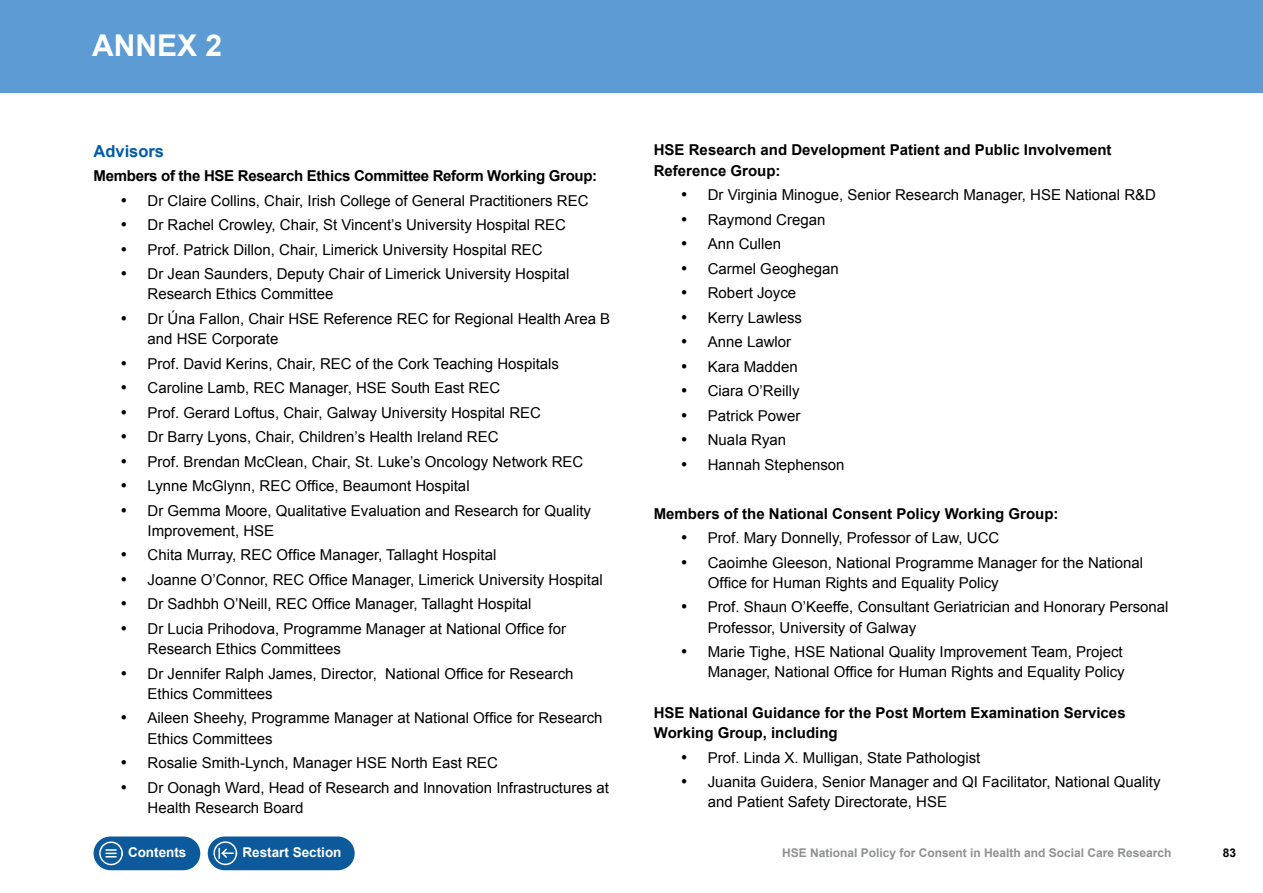
<style>
.page{position:relative;width:1263px;height:893px;background:#fff}
.page>*{position:absolute;margin:0;border:0;box-sizing:border-box;transform-origin:0 0}
.t1{font:700 30px "Arial";color:#fff}
.t2{font:700 16.5px "Arial";color:#005baa}
.t3{font:15px/20.2px "Arial";color:#000}
.t4{font:700 15px/20.2px "Arial";color:#000}
.t5{font:700 15px "Arial";letter-spacing:-.02em;color:#000}
.t6{font:700 13.5px "Arial";color:#fff}
.t7{font:700 12px "Arial";color:#8e9092}
.t8{font:700 12px "Arial";color:#000}
</style>
<div class="page">
<div style="left:94px;top:836px;width:106px;height:34px;background:#0c5a9c;border-radius:17px"></div>
<svg style="left:96px;top:840px;width:27px;height:27px"></svg>
<div style="left:0;top:0;width:1263px;height:92px;background:#5c9bd3"></div>
<div style="left:208px;top:836px;width:147px;height:34px;background:#0c5a9c;border-radius:17px"></div>
<svg style="left:209px;top:840px;width:28px;height:27px"></svg>
<h1 class="t1" style="left:92px;top:26px;width:132px">ANNEX 2</h1>
<p class="t2" style="left:94px;top:140px;width:72px">Advisors</p>
<p class="t5" style="left:94px;top:166px;width:505px">Members of the HSE Research Ethics Committee Reform Working Group:</p>
<p class="t3" style="left:121px;top:190px;width:469px">• Dr Claire Collins, Chair, Irish College of General Practitioners REC</p>
<p class="t3" style="left:121px;top:215px;width:447px">• Dr Rachel Crowley, Chair, St Vincent’s University Hospital REC</p>
<p class="t3" style="left:121px;top:239px;width:424px">• Prof. Patrick Dillon, Chair, Limerick University Hospital REC</p>
<p class="t3" style="left:148px;top:264px;width:423px;text-indent:-27px">• Dr Jean Saunders, Deputy Chair of Limerick University Hospital<br>Research Ethics Committee</p>
<p class="t3" style="left:148px;top:309px;width:464px;text-indent:-27px">• Dr Úna Fallon, Chair HSE Reference REC for Regional Health Area B and HSE Corporate</p>
<p class="t3" style="left:121px;top:353px;width:440px">• Prof. David Kerins, Chair, REC of the Cork Teaching Hospitals</p>
<p class="t3" style="left:121px;top:378px;width:381px">• Caroline Lamb, REC Manager, HSE South East REC</p>
<p class="t3" style="left:121px;top:402px;width:422px">• Prof. Gerard Loftus, Chair, Galway University Hospital REC</p>
<p class="t3" style="left:121px;top:427px;width:379px">• Dr Barry Lyons, Chair, Children’s Health Ireland REC</p>
<p class="t3" style="left:121px;top:451px;width:464px">• Prof. Brendan McClean, Chair, St. Luke’s Oncology Network REC</p>
<p class="t3" style="left:121px;top:476px;width:351px">• Lynne McGlynn, REC Office, Beaumont Hospital</p>
<p class="t3" style="left:148px;top:500px;width:445px;text-indent:-27px">• Dr Gemma Moore, Qualitative Evaluation and Research for Quality<br>Improvement, HSE</p>
<p class="t3" style="left:121px;top:545px;width:377px">• Chita Murray, REC Office Manager, Tallaght Hospital</p>
<p class="t3" style="left:121px;top:570px;width:484px">• Joanne O’Connor, REC Office Manager, Limerick University Hospital</p>
<p class="t3" style="left:121px;top:594px;width:413px">• Dr Sadhbh O’Neill, REC Office Manager, Tallaght Hospital</p>
<p class="t3" style="left:148px;top:619px;width:420px;text-indent:-27px">• Dr Lucia Prihodova, Programme Manager at National Office for<br>Research Ethics Committees</p>
<p class="t3" style="left:148px;top:663px;width:427px;text-indent:-27px">• Dr Jennifer Ralph James, Director, National Office for Research<br>Ethics Committees</p>
<p class="t3" style="left:148px;top:708px;width:456px;text-indent:-27px">• Aileen Sheehy, Programme Manager at National Office for Research<br>Ethics Committees</p>
<p class="t3" style="left:121px;top:753px;width:379px">• Rosalie Smith-Lynch, Manager HSE North East REC</p>
<p class="t3" style="left:148px;top:777px;width:463px;text-indent:-27px">• Dr Oonagh Ward, Head of Research and Innovation Infrastructures at<br>Health Research Board</p>
<p class="t4" style="left:654px;top:140px;width:459px">HSE Research and Development Patient and Public Involvement<br>Reference Group:</p>
<p class="t3" style="left:681px;top:185px;width:477px">• Dr Virginia Minogue, Senior Research Manager, HSE National R&amp;D</p>
<p class="t3" style="left:681px;top:209px;width:146px">• Raymond Cregan</p>
<p class="t3" style="left:681px;top:234px;width:102px">• Ann Cullen</p>
<p class="t3" style="left:681px;top:258px;width:159px">• Carmel Geoghegan</p>
<p class="t3" style="left:681px;top:283px;width:117px">• Robert Joyce</p>
<p class="t3" style="left:681px;top:307px;width:123px">• Kerry Lawless</p>
<p class="t3" style="left:681px;top:332px;width:112px">• Anne Lawlor</p>
<p class="t3" style="left:681px;top:356px;width:119px">• Kara Madden</p>
<p class="t3" style="left:681px;top:381px;width:120px">• Ciara O’Reilly</p>
<p class="t3" style="left:681px;top:405px;width:121px">• Patrick Power</p>
<p class="t3" style="left:681px;top:430px;width:107px">• Nuala Ryan</p>
<p class="t3" style="left:681px;top:454px;width:165px">• Hannah Stephenson</p>
<p class="t4" style="left:654px;top:504px;width:406px">Members of the National Consent Policy Working Group:</p>
<p class="t3" style="left:681px;top:528px;width:320px">• Prof. Mary Donnelly, Professor of Law, UCC</p>
<p class="t3" style="left:708px;top:552px;width:437px;text-indent:-27px">• Caoimhe Gleeson, National Programme Manager for the National<br>Office for Human Rights and Equality Policy</p>
<p class="t3" style="left:708px;top:597px;width:462px;text-indent:-27px">• Prof. Shaun O’Keeffe, Consultant Geriatrician and Honorary Personal<br>Professor, University of Galway</p>
<p class="t3" style="left:681px;top:642px;width:445px;text-align:right">• Marie Tighe, HSE National Quality Improvement Team, Project<br>Manager, National Office for Human Rights and Equality Policy</p>
<p class="t4" style="left:654px;top:703px;width:473px">HSE National Guidance for the Post Mortem Examination Services<br>Working Group, including</p>
<p class="t3" style="left:681px;top:747px;width:301px">• Prof. Linda X. Mulligan, State Pathologist</p>
<p class="t3" style="left:708px;top:772px;width:454px;text-indent:-27px">• Juanita Guidera, Senior Manager and QI Facilitator, National Quality and Patient Safety Directorate, HSE</p>
<p class="t6" style="left:128px;top:844px;width:60px">Contents</p>
<p class="t7" style="left:782px;top:844px;width:391px">HSE National Policy for Consent in Health and Social Care Research</p>
<p class="t8" style="left:1223px;top:844px;width:15px">83</p>
<p class="t6" style="left:242px;top:844px;width:101px">Restart Section</p>
</div>
